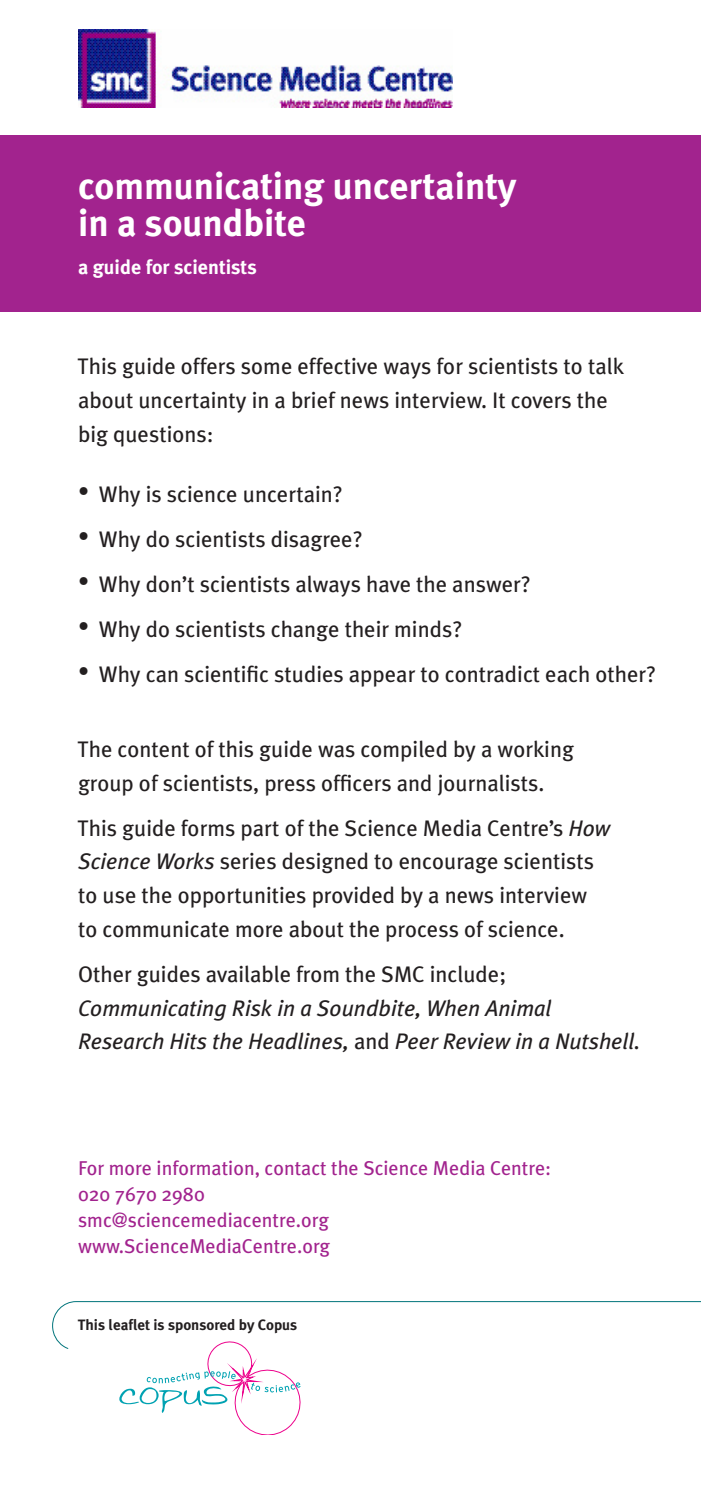
<style>
.page{position:relative;width:701px;height:1487px;background:#fff}
.page>*{position:absolute;margin:0;border:0;box-sizing:border-box;transform-origin:0 0}
.t1{font:700 37.5px/37.5px "Meta Plus";color:#fff}
.t2{font:22.5px/33.8px "Meta Plus";color:#231f20}
.t3{font:italic 22.5px/33.8px "Meta Plus";color:#231f20}
.t4{font:20px/26.2px "Meta Plus";color:#a2238e}
.t5{font:700 20px "Meta Plus";color:#fff}
.t6{font:700 15px "Meta Plus";color:#231f20}
.s1{font-style:italic}
.s2{font-style:normal}
</style>
<div class="page">
<div style="left:0;top:135px;width:700px;height:176px;background:#a2238e"></div>
<img style="left:78px;top:30px;width:374px;height:78px">
<svg style="left:52px;top:1301px;width:648px;height:134px"></svg>
<h1 class="t1" style="left:78px;top:167px;width:439px">communicating uncertainty in a soundbite</h1>
<p class="t5" style="left:78px;top:255px;width:180px">a guide for scientists</p>
<p class="t2" style="left:77px;top:349px;width:547px">This guide offers some effective ways for scientists to talk about uncertainty in a brief news interview. It covers the big questions:</p>
<p class="t2" style="left:78px;top:477px;width:266px">• Why is science uncertain?</p>
<p class="t2" style="left:78px;top:522px;width:286px">• Why do scientists disagree?</p>
<p class="t2" style="left:78px;top:567px;width:454px">• Why don’t scientists always have the answer?</p>
<p class="t2" style="left:78px;top:612px;width:385px">• Why do scientists change their minds?</p>
<p class="t2" style="left:78px;top:657px;width:579px">• Why can scientific studies appear to contradict each other?</p>
<p class="t2" style="left:77px;top:732px;width:497px">The content of this guide was compiled by a working group of scientists, press officers and journalists.</p>
<p class="t2" style="left:77px;top:811px;width:534px">This guide forms part of the Science Media Centre’s <span class="s1">How Science Works</span> series designed to encourage scientists to use the opportunities provided by a news interview to communicate more about the process of science.</p>
<p class="t2" style="left:78px;top:957px;width:429px">Other guides available from the SMC include;</p>
<p class="t3" style="left:78px;top:991px;width:563px">Communicating Risk in a Soundbite, When Animal<br>Research Hits the Headlines, <span class="s2">and</span> Peer Review in a Nutshell.</p>
<p class="t4" style="left:78px;top:1154px;width:474px">For more information, contact the Science Media Centre:<br>020 7670 2980<br>smc@sciencemediacentre.org www.ScienceMediaCentre.org</p>
<p class="t6" style="left:78px;top:1316px;width:221px">This leaflet is sponsored by Copus</p>
</div>
